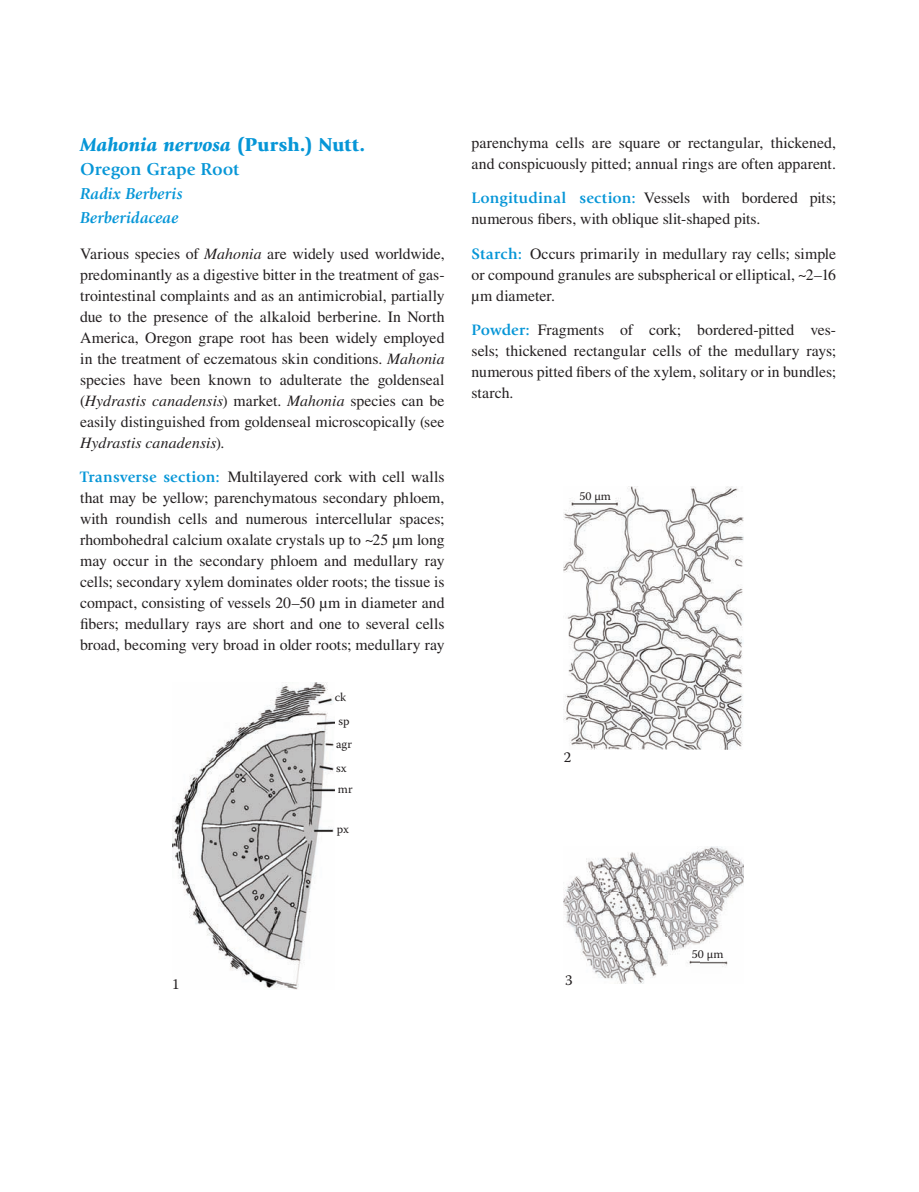
<style>
.page{position:relative;width:919px;height:1192px;background:#fff}
.page>*{position:absolute;margin:0;border:0;box-sizing:border-box;transform-origin:0 0}
.t1{font:italic 900 19.5px "Giovanni Std";color:#0696d7}
.t2{font:700 18px "Giovanni Std";color:#0696d7}
.t3{font:italic 700 16.5px/24px "Giovanni Std";letter-spacing:.01em;color:#0696d7}
.t4{font:15.75px/21px "Times LT Std";color:#231f20;text-align:justify}
.t5{font:15px "Warnock Pro";color:#231f20}
.t6{font:12px/24.2px "Warnock Pro";color:#231f20;text-align:center}
.s1{font-style:normal}
.s2{font-style:italic}
.s3{font-family:"Giovanni Std";font-weight:700;color:#0696d7}
</style>
<div class="page">
<img style="left:172px;top:683px;width:162px;height:306px">
<img style="left:564px;top:487px;width:180px;height:263px">
<img style="left:564px;top:847px;width:180px;height:136px">
<p class="t1" style="left:80px;top:133px;width:287px">Mahonia nervosa <span class="s1">(Pursh.) Nutt.</span></p>
<p class="t2" style="left:80px;top:158px;width:161px">Oregon Grape Root</p>
<p class="t3" style="left:80px;top:182px;width:104px">Radix Berberis<br>Berberidaceae</p>
<p class="t4" style="left:80px;top:243px;width:366px">Various species of <span class="s2">Mahonia</span> are widely used worldwide, predominantly as a digestive bitter in the treatment of gas&shy;trointestinal complaints and as an antimicrobial, partially due to the presence of the alkaloid berberine. In North America, Oregon grape root has been widely employed in the treatment of eczematous skin conditions. <span class="s2">Mahonia </span>species have been known to adulterate the goldenseal (<span class="s2">Hydrastis canadensis</span>) market. <span class="s2">Mahonia</span> species can be easily distinguished from goldenseal microscopically (see <span class="s2">Hydrastis canadensis</span>).</p>
<p class="t4" style="left:80px;top:466px;width:366px"><span class="s3">Transverse section:</span> Multilayered cork with cell walls that may be yellow; parenchymatous secondary phloem, with roundish cells and numerous intercellular spaces; rhombohedral calcium oxalate crystals up to ~25 µm long may occur in the secondary phloem and medullary ray cells; secondary xylem dominates older roots; the tissue is compact, consisting of vessels 20–50 µm in diameter and fibers; medullary rays are short and one to several cells broad, becoming very broad in older roots; medullary ray</p>
<p class="t6" style="left:335px;top:685px;width:16px">ck sp</p>
<p class="t6" style="left:336px;top:731px;width:17px;text-align:left">agr sx</p>
<p class="t6" style="left:338px;top:776px;width:16px">mr</p>
<p class="t6" style="left:337px;top:817px;width:14px">px</p>
<p class="t4" style="left:472px;top:132px;width:366px">parenchyma cells are square or rectangular, thickened, and conspicuously pitted; annual rings are often apparent.</p>
<p class="t4" style="left:472px;top:187px;width:366px"><span class="s3">Longitudinal section:</span> Vessels with bordered pits; numerous fibers, with oblique slit-shaped pits.</p>
<p class="t4" style="left:472px;top:243px;width:366px"><span class="s3">Starch:</span> Occurs primarily in medullary ray cells; simple or compound granules are subspherical or elliptical, ~2–16 µm diameter.</p>
<p class="t4" style="left:472px;top:319px;width:366px"><span class="s3">Powder:</span> Fragments of cork; bordered-pitted ves&shy;sels; thickened rectangular cells of the medullary rays; numerous pitted fibers of the xylem, solitary or in bundles; starch.</p>
<p class="t6" style="left:580px;top:483px;width:33px">50 µm</p>
<p class="t5" style="left:564px;top:748px;width:9px">2</p>
<p class="t5" style="left:172px;top:975px;width:9px">1</p>
<p class="t5" style="left:565px;top:971px;width:9px">3</p>
<p class="t6" style="left:692px;top:941px;width:33px">50 µm</p>
</div>
